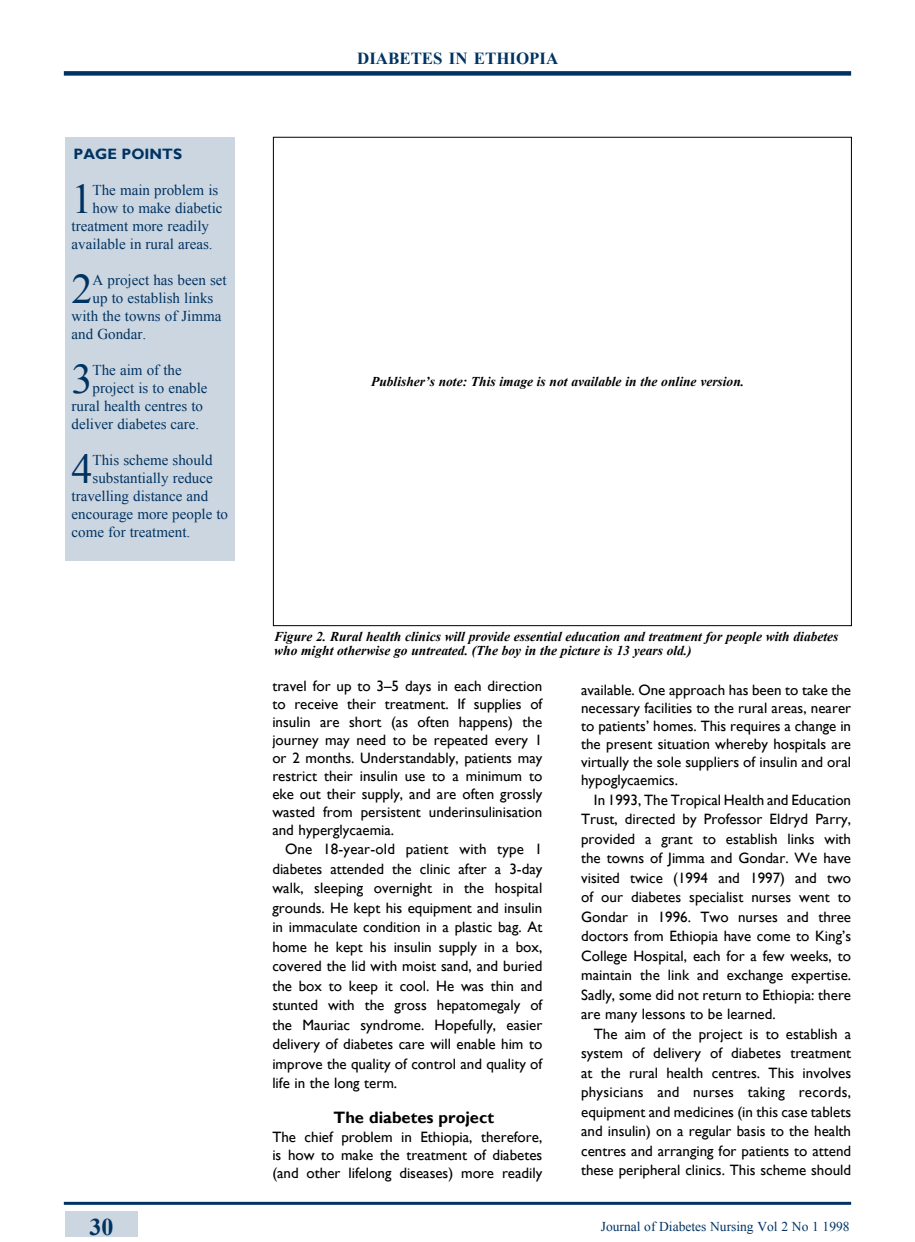
<style>
.page{position:relative;width:915px;height:1242px;background:#fff}
.page>*{position:absolute;margin:0;border:0;box-sizing:border-box;transform-origin:0 0}
.t1{font:42.15px "Times New Roman";color:#003362}
.t2{font:700 24px "Times New Roman";color:#003362}
.t3{font:700 16.8px "Times New Roman";color:#003362}
.t4{font:700 16.5px "Gill Sans";color:#000}
.t5{font:15px/19.5px "Gill Sans";color:#000;text-align:justify}
.t6{font:15px "Times New Roman";color:#003362}
.t7{font:700 15px "Gill Sans";color:#003362}
.t8{font:italic 700 13.5px/13.5px "Times New Roman";color:#000}
.t9{font:13.5px "Times New Roman";color:#003362}
</style>
<div class="page">
<div style="left:65px;top:1210px;width:73px;height:26px;background:#ccd6e0"></div>
<hr style="left:64px;top:1201px;width:786px;height:3px;background:#003362">
<div style="left:64px;top:71px;width:786px;height:5px;background:#003362"></div>
<div style="left:65px;top:137px;width:170px;height:424px;background:#ccd6e0"></div>
<p class="t7" style="left:74px;top:145px;width:12px">Page</p>
<p class="t7" style="left:121px;top:145px;width:62px">poi nts</p>
<h1 class="t1" style="left:71px;top:170px;width:23px">1</h1>
<p class="t6" style="left:93px;top:180px;width:127px">The main problem is</p>
<p class="t6" style="left:93px;top:198px;width:131px">how to make diabetic</p>
<p class="t6" style="left:71px;top:216px;width:139px">treatment more readily</p>
<p class="t6" style="left:71px;top:234px;width:143px">available in rural areas.</p>
<h1 class="t1" style="left:71px;top:260px;width:23px">2</h1>
<p class="t6" style="left:93px;top:270px;width:135px">A project has been set</p>
<p class="t6" style="left:93px;top:288px;width:122px">up to establish links</p>
<p class="t6" style="left:71px;top:306px;width:151px">with the towns of Jimma</p>
<p class="t6" style="left:71px;top:324px;width:76px">and Gondar.</p>
<h1 class="t1" style="left:71px;top:350px;width:23px">3</h1>
<p class="t6" style="left:93px;top:360px;width:91px">The aim of the</p>
<p class="t6" style="left:93px;top:378px;width:116px">project is to enable</p>
<p class="t6" style="left:71px;top:396px;width:133px">rural health centres to</p>
<p class="t6" style="left:71px;top:414px;width:129px">deliver diabetes care.</p>
<h1 class="t1" style="left:71px;top:440px;width:23px">4</h1>
<p class="t6" style="left:93px;top:450px;width:121px">This scheme should</p>
<p class="t6" style="left:93px;top:468px;width:121px">substantially reduce</p>
<p class="t6" style="left:71px;top:486px;width:138px">travelling distance and</p>
<p class="t6" style="left:71px;top:504px;width:158px">encourage more people to</p>
<p class="t6" style="left:71px;top:522px;width:120px">come for treatment.</p>
<p class="t3" style="left:357px;top:47px;width:202px">DIABETES IN ETHIOPIA</p>
<p class="t8" style="left:371px;top:374px;width:374px">Publisher’s note: This image is not available in the online version.</p>
<p class="t8" style="left:274px;top:629px;width:565px">Figure 2. Rural health clinics will provide essential education and treatment for people with diabetes who might otherwise go untreated. (The boy in the picture is 13 years old.)</p>
<p class="t5" style="left:272px;top:676px;width:271px;line-height:18px">travel for up to 3–5 days in each direction to receive their treatment. If supplies of insulin are short (as often happens) the journey may need to be repeated every 1 or 2 months. Understandably, patients may restrict their insulin use to a minimum to eke out their supply, and are often grossly wasted from persistent underinsulinisation and hyperglycaemia.</p>
<p class="t5" style="left:272px;top:839px;width:271px;text-indent:13px">One 18-year-old patient with type 1 diabetes attended the clinic after a 3-day walk, sleeping overnight in the hospital grounds. He kept his equipment and insulin in immaculate condition in a plastic bag. At home he kept his insulin supply in a box, covered the lid with moist sand, and buried the box to keep it cool. He was thin and stunted with the gross hepatomegaly of the Mauriac syndrome. Hopefully, easier delivery of diabetes care will enable him to improve the quality of control and quality of life in the long term.</p>
<p class="t4" style="left:333px;top:1107px;width:162px">The diabetes project</p>
<p class="t5" style="left:272px;top:1128px;width:271px;line-height:18px">The chief problem in Ethiopia, therefore, is how to make the treatment of diabetes (and other lifelong diseases) more readily</p>
<p class="t5" style="left:581px;top:681px;width:271px;line-height:18px">available. One approach has been to take the necessary facilities to the rural areas, nearer to patients’ homes. This requires a change in the present situation whereby hospitals are virtually the sole suppliers of insulin and oral hypoglycaemics.</p>
<p class="t5" style="left:581px;top:789px;width:271px;text-indent:13px">In 1993, The Tropical Health and Education Trust, directed by Professor Eldryd Parry, provided a grant to establish links with the towns of Jimma and Gondar. We have visited twice (1994 and 1997) and two of our diabetes specialist nurses went to Gondar in 1996. Two nurses and three doctors from Ethiopia have come to King’s College Hospital, each for a few weeks, to maintain the link and exchange expertise.<br>Sadly, some did not return to Ethiopia: there are many lessons to be learned.</p>
<p class="t5" style="left:581px;top:1023px;width:271px;text-indent:13px">The aim of the project is to establish a system of delivery of diabetes treatment at the rural health centres. This involves physicians and nurses taking records, equipment and medicines (in this case tablets and insulin) on a regular basis to the health centres and arranging for patients to attend these peripheral clinics. This scheme should</p>
<h2 class="t2" style="left:89px;top:1210px;width:26px">30</h2>
<p class="t9" style="left:600px;top:1216px;width:250px">Journal of Diabetes Nursing Vol 2 No 1 1998</p>
</div>
